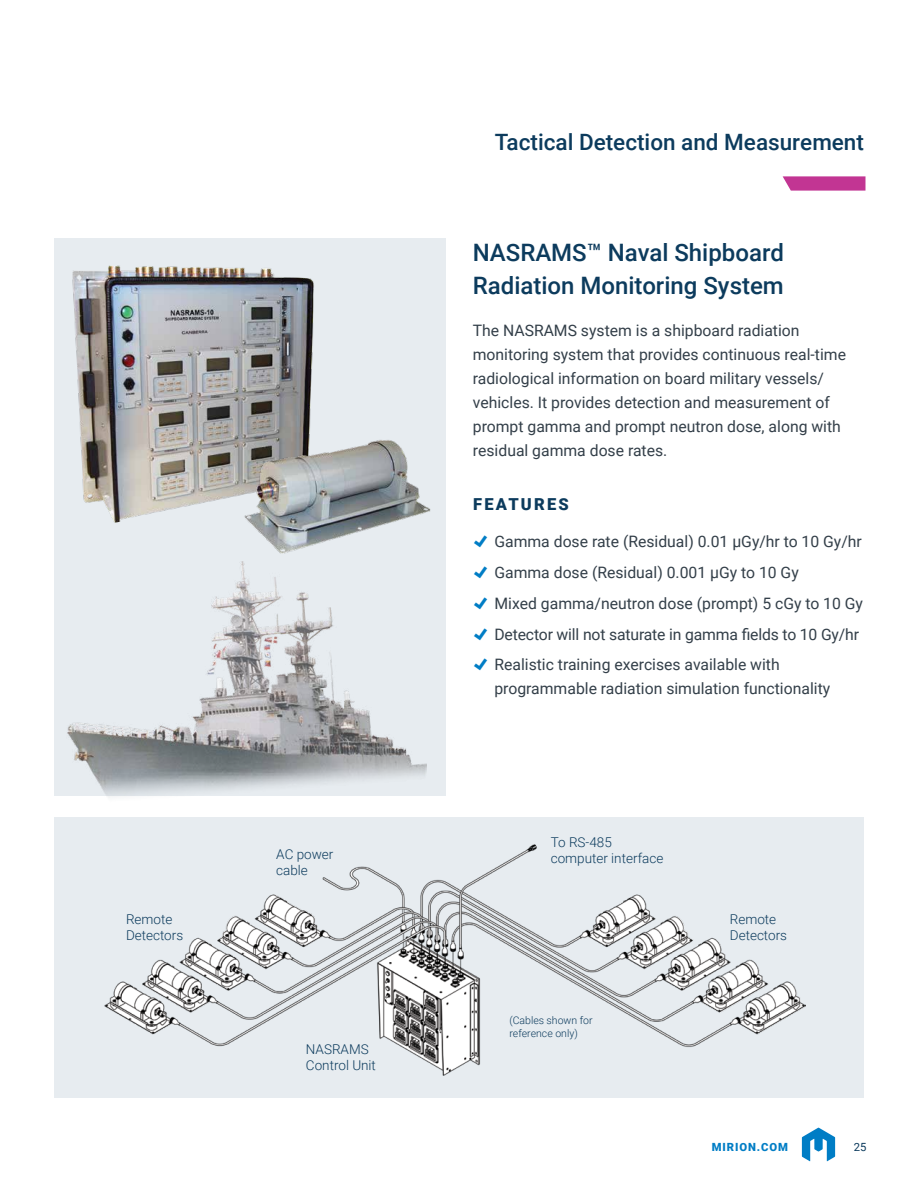
<style>
.page{position:relative;width:918px;height:1188px;background:#fff}
.page>*{position:absolute;margin:0;border:0;box-sizing:border-box;transform-origin:0 0}
.t1{font:500 24px/33px "Roboto";color:#0c3b5d}
.t2{font:500 22.5px "Roboto";color:#0c3b5d}
.t3{font:900 16.5px "Roboto";letter-spacing:.135em;color:#0c3b5d}
.t4{font:15.75px/24px "Roboto";color:#333f49}
.t5{font:300 13.5px/16.2px "Roboto";color:#0c3b5d}
.t6{font:900 11.25px "Roboto";letter-spacing:.085em;color:#007dc5}
.t7{font:11.25px "Roboto";color:#0c3b5d}
.t8{font:300 10.5px/12.6px "Roboto";color:#0c3b5d}
</style>
<div class="page">
<svg style="left:802px;top:1128px;width:33px;height:33px"></svg>
<svg style="left:783px;top:176px;width:83px;height:15px"></svg>
<div style="left:54px;top:238px;width:392px;height:558px;background:#e7ecf0"></div>
<div style="left:54px;top:817px;width:810px;height:280px;background:#e7ecf0"></div>
<img style="left:104px;top:844px;width:702px;height:232px">
<img style="left:72px;top:265px;width:242px;height:258px">
<img style="left:242px;top:426px;width:188px;height:128px">
<img style="left:67px;top:562px;width:360px;height:235px">
<p class="t5" style="left:126px;top:911px;width:59px">Remote<br>Detectors</p>
<p class="t5" style="left:276px;top:846px;width:59px">AC power cable</p>
<p class="t5" style="left:306px;top:1040px;width:71px">NASRAMS<br>Control Unit</p>
<h2 class="t2" style="left:495px;top:126px;width:371px">Tactical Detection and Measurement</h2>
<h1 class="t1" style="left:473px;top:235px;width:313px">NASRAMS™ Naval Shipboard<br>Radiation Monitoring System</h1>
<p class="t4" style="left:473px;top:318px;width:375px">The NASRAMS system is a shipboard radiation monitoring system that provides continuous real-time radiological information on board military vessels/ vehicles. It provides detection and measurement of prompt gamma and prompt neutron dose, along with residual gamma dose rates.</p>
<p class="t3" style="left:473px;top:493px;width:97px">FEATURES</p>
<p class="t4" style="left:494px;top:526px;width:370px;line-height:30.8px">Gamma dose rate (Residual) 0.01 μGy/hr to 10 Gy/hr Gamma dose (Residual) 0.001 μGy to 10 Gy<br>Mixed gamma/neutron dose (prompt) 5 cGy to 10 Gy Detector will not saturate in gamma fields to 10 Gy/hr Realistic training exercises available with</p>
<p class="t4" style="left:494px;top:676px;width:337px">programmable radiation simulation functionality</p>
<p class="t5" style="left:551px;top:833px;width:114px">To RS-485 computer interface</p>
<p class="t8" style="left:509px;top:1014px;width:85px">(Cables shown for reference only)</p>
<p class="t5" style="left:730px;top:911px;width:59px">Remote<br>Detectors</p>
<p class="t6" style="left:712px;top:1139px;width:78px">MIRION.COM</p>
<p class="t7" style="left:854px;top:1139px;width:14px">25</p>
</div>
